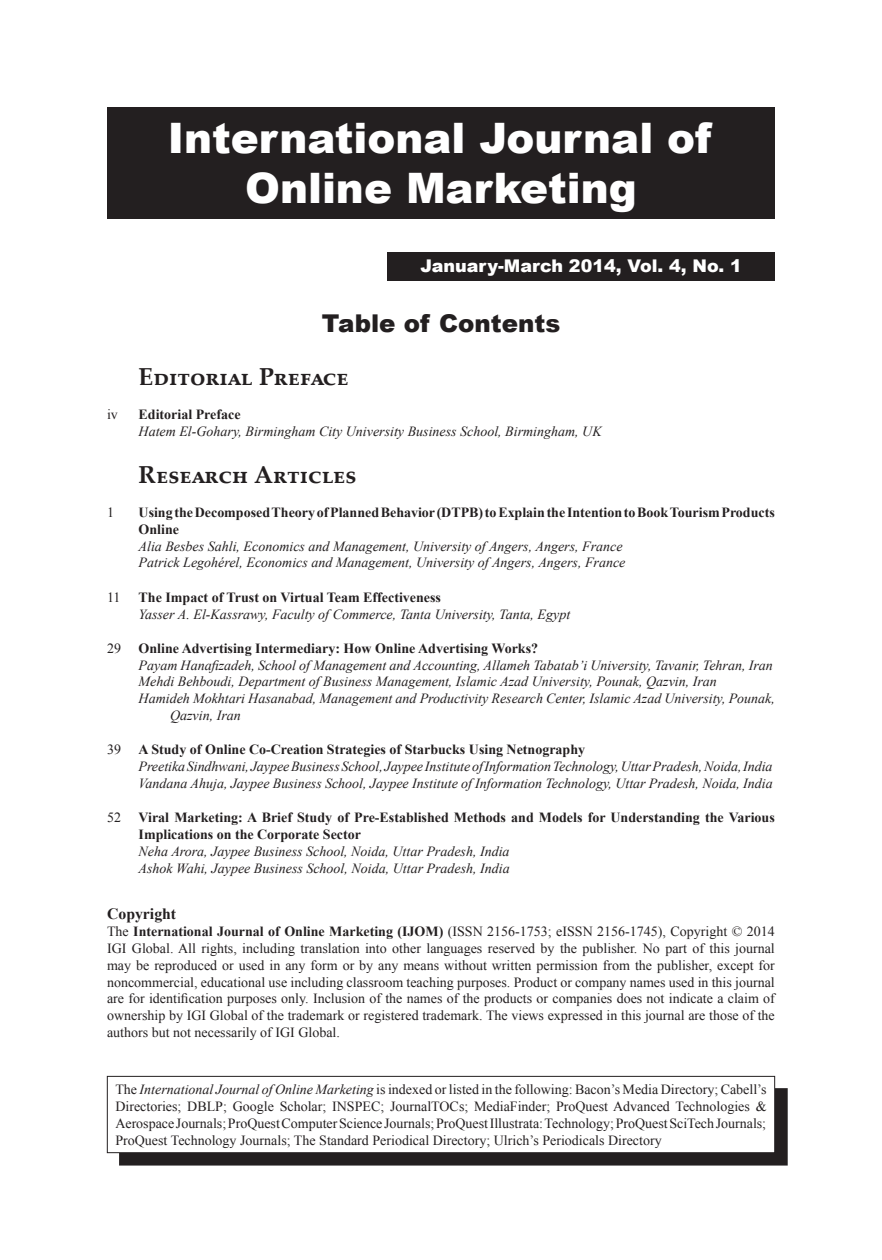
<style>
.page{position:relative;width:882px;height:1260px;background:#fff}
.page>*{position:absolute;margin:0;border:0;box-sizing:border-box;transform-origin:0 0}
.TocJournalTitle{font:900 42px/50.4px "Arial";color:#fff;text-align:center}
.Heading_medium{font:700 24.5px "Palatino Linotype";color:#231f20}
.t1{font:900 24.5px "Arial";color:#231f20}
.TocIssueInfo{font:900 17.5px "Arial";color:#fff}
.CopyrightHeading_med{font:700 15.75px "Times New Roman";color:#231f20}
.Affiliate_medium{font:italic 14px/16.8px "Times New Roman";color:#231f20}
.Copyright_medium{font:14px/16.8px "Times New Roman";color:#231f20;text-align:justify}
.ArticleTitle_medium{font:700 14px/16.8px "Times New Roman";color:#231f20}
.Index_medium{font:14px/16.8px "Times New Roman";color:#231f20;text-align:justify}
.ArticleTitle_medium-2{font:14px "Times New Roman";color:#231f20}
.s1{font-weight:400}
.s2{font-weight:700}
.s3{font-style:italic}
</style>
<div class="page">
<div style="left:119px;top:1088px;width:668px;height:77px;background:#231f20"></div>
<div style="left:107px;top:1076px;width:668px;height:77px;background:#fff"></div>
<div style="left:107px;top:1076px;width:668px;height:77px;border:1px solid #231f20"></div>
<div style="left:387px;top:252px;width:388px;height:28px;background:#231f20"></div>
<div style="left:107px;top:107px;width:668px;height:112px;background:#231f20"></div>
<p class="TocJournalTitle" style="left:168px;top:111px;width:545px">International Journal of<br>Online Marketing</p>
<p class="TocIssueInfo" style="left:420px;top:253px;width:323px">January-March 2014, Vol. 4, No. 1</p>
<p class="t1" style="left:322px;top:306px;width:240px">Table of Contents</p>
<p class="Heading_medium" style="left:139px;top:359px;width:212px">Editorial Preface</p>
<p class="ArticleTitle_medium-2" style="left:107px;top:405px;width:12px">iv</p>
<p class="ArticleTitle_medium" style="left:139px;top:406px;width:103px">Editorial Preface</p>
<p class="Affiliate_medium" style="left:139px;top:422px;width:465px">Hatem El-Gohary, Birmingham City University Business School, Birmingham, UK</p>
<p class="Heading_medium" style="left:139px;top:457px;width:219px">Research Articles</p>
<p class="ArticleTitle_medium-2" style="left:107px;top:503px;width:8px">1</p>
<p class="ArticleTitle_medium" style="left:139px;top:504px;width:638px">Using the Decomposed Theory of Planned Behavior (DTPB) to Explain the Intention to Book Tourism Products<br>Online</p>
<p class="Affiliate_medium" style="left:139px;top:537px;width:485px">Alia Besbes Sahli, Economics and Management, University of Angers, Angers, France</p>
<p class="Affiliate_medium" style="left:139px;top:554px;width:488px">Patrick Legohérel, Economics and Management, University of Angers, Angers, France</p>
<p class="ArticleTitle_medium-2" style="left:107px;top:588px;width:15px">11</p>
<p class="ArticleTitle_medium" style="left:139px;top:588px;width:304px">The Impact of Trust on Virtual Team Effectiveness</p>
<p class="Affiliate_medium" style="left:139px;top:605px;width:433px">Yasser A. El-Kassrawy, Faculty of Commerce, Tanta University, Tanta, Egypt</p>
<p class="ArticleTitle_medium" style="left:107px;top:639px;width:433px"><span class="s1">29</span> Online Advertising Intermediary: How Online Advertising Works?</p>
<p class="Affiliate_medium" style="left:139px;top:656px;width:636px">Payam Hanafizadeh, School of Management and Accounting, Allameh Tabatab’i University, Tavanir, Tehran, Iran</p>
<p class="Affiliate_medium" style="left:139px;top:673px;width:580px">Mehdi Behboudi, Department of Business Management, Islamic Azad University, Pounak, Qazvin, Iran</p>
<p class="Affiliate_medium" style="left:170px;top:690px;width:606px;text-indent:-32px">Hamideh Mokhtari Hasanabad, Management and Productivity Research Center, Islamic Azad University, Pounak,<br>Qazvin, Iran</p>
<p class="ArticleTitle_medium" style="left:107px;top:741px;width:480px"><span class="s1">39</span> A Study of Online Co-Creation Strategies of Starbucks Using Netnography</p>
<p class="Affiliate_medium" style="left:139px;top:758px;width:636px">Preetika Sindhwani, Jaypee Business School, Jaypee Institute of Information Technology, Uttar Pradesh, Noida, India</p>
<p class="Affiliate_medium" style="left:139px;top:775px;width:636px">Vandana Ahuja, Jaypee Business School, Jaypee Institute of Information Technology, Uttar Pradesh, Noida, India</p>
<p class="ArticleTitle_medium" style="left:139px;top:809px;width:638px;text-indent:-31px"><span class="s1">52</span> Viral Marketing: A Brief Study of Pre-Established Methods and Models for Understanding the Various<br>Implications on the Corporate Sector</p>
<p class="Affiliate_medium" style="left:139px;top:842px;width:372px">Neha Arora, Jaypee Business School, Noida, Uttar Pradesh, India</p>
<p class="Affiliate_medium" style="left:139px;top:859px;width:373px">Ashok Wahi, Jaypee Business School, Noida, Uttar Pradesh, India</p>
<p class="CopyrightHeading_med" style="left:107px;top:903px;width:71px">Copyright</p>
<p class="Copyright_medium" style="left:107px;top:923px;width:669px">The <span class="s2">International Journal of Online Marketing (IJOM)</span> (ISSN 2156-1753; eISSN 2156-1745), Copyright © 2014<br>IGI Global. All rights, including translation into other languages reserved by the publisher. No part of this journal may be reproduced or used in any form or by any means without written permission from the publisher, except for noncommercial, educational use including classroom teaching purposes. Product or company names used in this journal are for identification purposes only. Inclusion of the names of the products or companies does not indicate a claim of ownership by IGI Global of the trademark or registered trademark. The views expressed in this journal are those of the authors but not necessarily of IGI Global.</p>
<p class="Index_medium" style="left:115px;top:1081px;width:653px">The <span class="s3">International Journal of Online Marketing</span> is indexed or listed in the following: Bacon’s Media Directory; Cabell’s Directories; DBLP; Google Scholar; INSPEC; JournalTOCs; MediaFinder; ProQuest Advanced Technologies &amp; Aerospace Journals; ProQuest Computer Science Journals; ProQuest Illustrata: Technology; ProQuest SciTech Journals; ProQuest Technology Journals; The Standard Periodical Directory; Ulrich’s Periodicals Directory</p>
</div>
